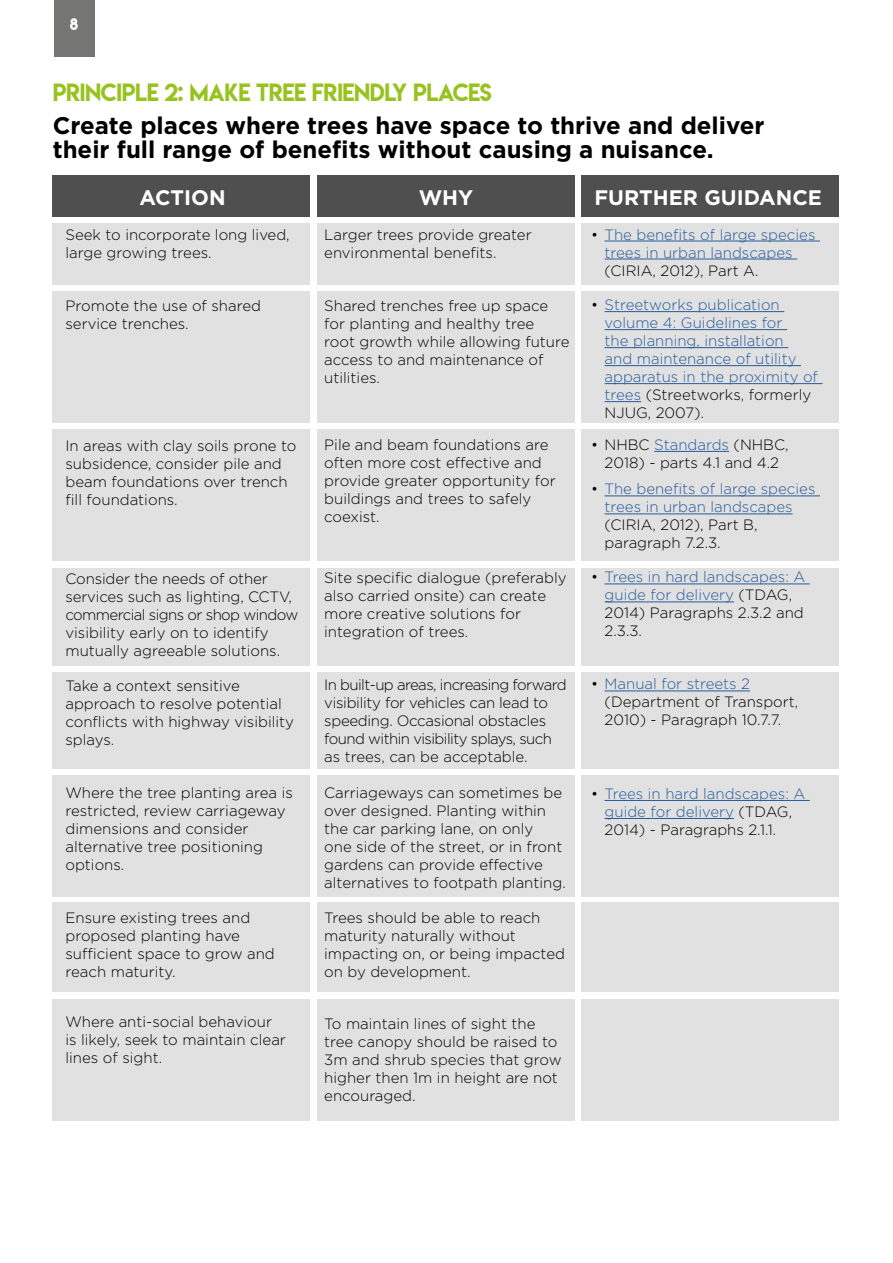
<style>
.page{position:relative;width:893px;height:1263px;background:#fff}
.page>*{position:absolute;margin:0;border:0;box-sizing:border-box;transform-origin:0 0}
.t1{font:700 24px/24px "Gotham";color:#000}
.t2{font:22.2px "Lemon Milk";letter-spacing:-.02em;color:#98c21f}
.t3{font:700 21px "Gotham";color:#fff}
.t4{font:300 15px/18px "Gotham";color:#000}
.t5{font:300 15px/18px "Gotham";color:#275b9b}
.t6{font:300 15px/18px "Gotham";letter-spacing:-.02em;color:#000}
.t7{font:15px "Lemon Milk";color:#fff}
.s1{color:#000}
.s2{color:#275b9b}
</style>
<div class="page">
<div style="left:53px;top:223px;width:257px;height:62px;background:#e1e1e1"></div>
<div style="left:317px;top:223px;width:258px;height:62px;background:#e1e1e1"></div>
<div style="left:581px;top:223px;width:258px;height:62px;background:#e1e1e1"></div>
<div style="left:53px;top:176px;width:257px;height:41px;background:#504f4f"></div>
<div style="left:317px;top:176px;width:258px;height:41px;background:#504f4f"></div>
<div style="left:581px;top:176px;width:258px;height:41px;background:#504f4f"></div>
<div style="left:53px;top:291px;width:257px;height:132px;background:#e1e1e1"></div>
<div style="left:317px;top:291px;width:258px;height:132px;background:#e1e1e1"></div>
<div style="left:581px;top:291px;width:258px;height:132px;background:#e1e1e1"></div>
<div style="left:53px;top:429px;width:257px;height:132px;background:#e1e1e1"></div>
<div style="left:317px;top:429px;width:258px;height:132px;background:#e1e1e1"></div>
<div style="left:581px;top:429px;width:258px;height:132px;background:#e1e1e1"></div>
<div style="left:53px;top:568px;width:257px;height:97px;background:#e1e1e1"></div>
<div style="left:317px;top:568px;width:258px;height:97px;background:#e1e1e1"></div>
<div style="left:581px;top:568px;width:258px;height:97px;background:#e1e1e1"></div>
<div style="left:53px;top:672px;width:257px;height:97px;background:#e1e1e1"></div>
<div style="left:317px;top:672px;width:258px;height:97px;background:#e1e1e1"></div>
<div style="left:581px;top:672px;width:258px;height:97px;background:#e1e1e1"></div>
<div style="left:53px;top:775px;width:257px;height:121px;background:#e1e1e1"></div>
<div style="left:317px;top:775px;width:258px;height:121px;background:#e1e1e1"></div>
<div style="left:581px;top:775px;width:258px;height:121px;background:#e1e1e1"></div>
<div style="left:53px;top:902px;width:257px;height:90px;background:#e1e1e1"></div>
<div style="left:317px;top:902px;width:258px;height:90px;background:#e1e1e1"></div>
<div style="left:581px;top:902px;width:258px;height:90px;background:#e1e1e1"></div>
<div style="left:53px;top:999px;width:257px;height:121px;background:#e1e1e1"></div>
<div style="left:317px;top:999px;width:258px;height:121px;background:#e1e1e1"></div>
<div style="left:581px;top:999px;width:258px;height:121px;background:#e1e1e1"></div>
<hr style="left:605px;top:241px;width:215px;height:1px;background:#275b9b">
<hr style="left:605px;top:259px;width:192px;height:1px;background:#275b9b">
<hr style="left:605px;top:311px;width:179px;height:1px;background:#275b9b">
<hr style="left:605px;top:329px;width:182px;height:1px;background:#275b9b">
<hr style="left:605px;top:347px;width:183px;height:1px;background:#275b9b">
<hr style="left:605px;top:365px;width:196px;height:1px;background:#275b9b">
<hr style="left:605px;top:383px;width:217px;height:1px;background:#275b9b">
<hr style="left:605px;top:401px;width:36px;height:1px;background:#275b9b">
<hr style="left:654px;top:451px;width:75px;height:1px;background:#275b9b">
<hr style="left:605px;top:495px;width:215px;height:1px;background:#275b9b">
<hr style="left:605px;top:513px;width:188px;height:1px;background:#275b9b">
<hr style="left:605px;top:583px;width:205px;height:1px;background:#275b9b">
<hr style="left:605px;top:601px;width:129px;height:1px;background:#275b9b">
<hr style="left:605px;top:690px;width:145px;height:1px;background:#275b9b">
<hr style="left:605px;top:800px;width:205px;height:1px;background:#275b9b">
<hr style="left:605px;top:818px;width:129px;height:1px;background:#275b9b">
<div style="left:54px;top:0;width:40px;height:56px;background:#757574"></div>
<p class="t7" style="left:70px;top:13px;width:10px">8</p>
<h2 class="t2" style="left:53px;top:77px;width:441px">PRINCIPLE 2: MAKE TREE FRIENDLY PLACES</h2>
<h1 class="t1" style="left:53px;top:113px;width:713px">Create places where trees have space to thrive and deliver their full range of benefits without causing a nuisance.</h1>
<h3 class="t3" style="left:139px;top:184px;width:88px">ACTION</h3>
<h3 class="t3" style="left:419px;top:184px;width:56px">WHY</h3>
<h3 class="t3" style="left:594px;top:184px;width:229px">FURTHER GUIDANCE</h3>
<p class="t4" style="left:324px;top:225px;width:209px">Larger trees provide greater environmental benefits.</p>
<p class="t5" style="left:605px;top:225px;width:212px;text-indent:-14px"><span class="s1">•</span> The benefits of large species trees in urban landscapes</p>
<p class="t4" style="left:605px;top:261px;width:155px">(CIRIA, 2012), Part A.</p>
<p class="t5" style="left:605px;top:295px;width:215px;text-indent:-14px"><span class="s1">•</span> Streetworks publication volume 4: Guidelines for<br>the planning, installation<br>and maintenance of utility apparatus in the proximity of trees <span class="s1">(Streetworks, formerly<br>NJUG, 2007).</span></p>
<p class="t4" style="left:591px;top:435px;width:199px;text-align:center">• NHBC <span class="s2">Standards</span> (NHBC,<br>2018) - parts 4.1 and 4.2</p>
<p class="t5" style="left:605px;top:480px;width:212px;text-indent:-14px"><span class="s1">•</span> The benefits of large species trees in urban landscapes</p>
<p class="t4" style="left:605px;top:516px;width:154px">(CIRIA, 2012), Part B, paragraph 7.2.3.</p>
<p class="t5" style="left:605px;top:568px;width:202px;text-indent:-14px"><span class="s1">•</span> Trees in hard landscapes: A guide for delivery <span class="s1">(TDAG,<br>2014) Paragraphs 2.3.2 and<br>2.3.3.</span></p>
<p class="t4" style="left:65px;top:225px;width:226px">Seek to incorporate long lived, large growing trees.</p>
<p class="t4" style="left:65px;top:296px;width:197px">Promote the use of shared service trenches.</p>
<p class="t4" style="left:324px;top:296px;width:247px">Shared trenches free up space for planting and healthy tree<br>root growth while allowing future access to and maintenance of utilities.</p>
<p class="t4" style="left:324px;top:435px;width:233px">Pile and beam foundations are often more cost effective and provide greater opportunity for buildings and trees to safely coexist.</p>
<p class="t4" style="left:65px;top:436px;width:233px">In areas with clay soils prone to subsidence, consider pile and beam foundations over trench fill foundations.</p>
<p class="t4" style="left:324px;top:568px;width:244px">Site specific dialogue (preferably also carried onsite) can create more creative solutions for integration of trees.</p>
<p class="t6" style="left:324px;top:675px;width:244px">In built-up areas, increasing forward visibility for vehicles can lead to speeding. Occasional obstacles found within visibility splays, such as trees, can be acceptable.</p>
<p class="t4" style="left:324px;top:783px;width:243px">Carriageways can sometimes be over designed. Planting within the car parking lane, on only<br>one side of the street, or in front gardens can provide effective alternatives to footpath planting.</p>
<p class="t4" style="left:324px;top:908px;width:242px">Trees should be able to reach maturity naturally without impacting on, or being impacted on by development.</p>
<p class="t4" style="left:324px;top:1014px;width:239px">To maintain lines of sight the tree canopy should be raised to<br>3m and shrub species that grow higher then 1m in height are not encouraged.</p>
<p class="t4" style="left:65px;top:569px;width:234px">Consider the needs of other services such as lighting, CCTV, commercial signs or shop window visibility early on to identify mutually agreeable solutions.</p>
<p class="t4" style="left:65px;top:676px;width:230px">Take a context sensitive approach to resolve potential conflicts with highway visibility splays.</p>
<p class="t4" style="left:65px;top:783px;width:229px">Where the tree planting area is restricted, review carriageway dimensions and consider alternative tree positioning options.</p>
<p class="t4" style="left:65px;top:908px;width:211px">Ensure existing trees and proposed planting have sufficient space to grow and reach maturity.</p>
<p class="t4" style="left:65px;top:1012px;width:222px">Where anti-social behaviour is likely, seek to maintain clear lines of sight.</p>
<p class="t4" style="left:605px;top:675px;width:195px;text-indent:-14px">• <span class="s2">Manual for streets 2 </span>(Department of Transport,<br>2010) - Paragraph 10.7.7.</p>
<p class="t5" style="left:605px;top:784px;width:202px;text-indent:-14px"><span class="s1">•</span> Trees in hard landscapes: A guide for delivery <span class="s1">(TDAG,<br>2014) - Paragraphs 2.1.1.</span></p>
</div>
